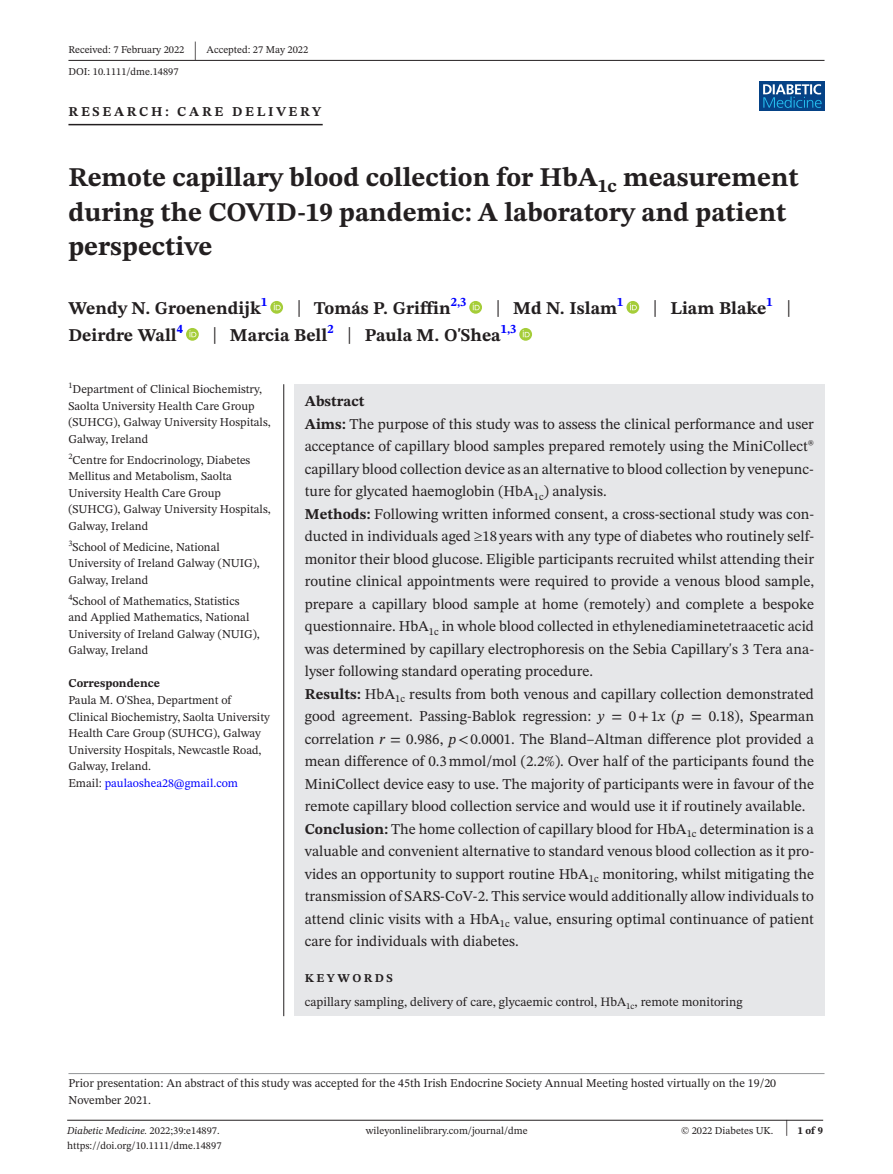
<style>
.page{position:relative;width:893px;height:1174px;background:#fff}
.page>*{position:absolute;margin:0;border:0;box-sizing:border-box;transform-origin:0 0}
.t1{font:700 27px/34.5px "STIX Two Text";color:#231f20}
.t2{font:25.65px "STIX Two Text";color:#231f20;scale:.49 1}
.t3{font:700 18px "STIX Two Text";color:#231f20}
.t4{font:15px/22.5px "STIX Two Text";color:#231f20}
.t5{font:700 13.5px "STIX Two Text";letter-spacing:.2em;color:#231f20}
.t6{font:12.75px "STIX Two Text";color:#231f20}
.t7{font:12px/16.5px "STIX Two Text";color:#231f20}
.t8{font:700 12px "STIX Two Text";color:#231f20}
.t9{font:700 12px "STIX Two Text";letter-spacing:.2em;color:#231f20}
.t10{font:10.5px "STIX Two Text";color:#231f20}
.t11{font:italic 10.5px "STIX Two Text";color:#231f20}
.t12{font:700 10.5px "STIX Two Text";color:#231f20}
.s1{font-weight:400;font-size:23.4px}
.s2{color:#00f}
.s3{font-weight:700}
.s4{font-style:italic}
.s5{font-style:normal}
.s6{font-weight:400;font-size:22.2px}
</style>
<div class="page">
<hr style="left:67px;top:1119px;width:756px;height:1px;background:#231f20">
<div style="left:759px;top:81px;width:65px;height:30px;background:#054286"></div>
<svg style="left:763px;top:84px;width:59px;height:24px"></svg>
<hr style="left:68px;top:60px;width:756px;height:1px;background:#231f20">
<hr style="left:68px;top:124px;width:255px;height:1px;background:#231f20">
<svg style="left:270px;top:301px;width:13px;height:13px"></svg>
<svg style="left:274px;top:303px;width:7px;height:7px"></svg>
<svg style="left:469px;top:301px;width:13px;height:13px"></svg>
<svg style="left:473px;top:303px;width:7px;height:7px"></svg>
<svg style="left:626px;top:301px;width:13px;height:13px"></svg>
<svg style="left:630px;top:303px;width:7px;height:7px"></svg>
<svg style="left:186px;top:328px;width:13px;height:13px"></svg>
<svg style="left:189px;top:330px;width:7px;height:7px"></svg>
<svg style="left:519px;top:328px;width:13px;height:13px"></svg>
<svg style="left:523px;top:330px;width:7px;height:7px"></svg>
<hr style="left:68px;top:1073px;width:756px;height:1px;background:#939598">
<div style="left:294px;top:384px;width:530px;height:632px;background:#e6e7e9"></div>
<hr style="left:283px;top:384px;width:1px;height:632px;background:#231f20">
<p class="t10" style="left:68px;top:42px;width:118px">Received: 7 February 2022</p>
<h2 class="t2" style="left:194px;top:32px;width:8px">|</h2>
<p class="t10" style="left:207px;top:42px;width:103px">Accepted: 27 May 2022</p>
<p class="t10" style="left:68px;top:64px;width:112px">DOI: 10.1111/dme.14897</p>
<p class="t5" style="left:68px;top:101px;width:254px">RESEARCH: CARE DELIVERY</p>
<h1 class="t1" style="left:68px;top:161px;width:732px">Remote capillary blood collection for HbA<sub>1c</sub> measurement during the COVID-19 pandemic: A laboratory and patient perspective</h1>
<p class="t3" style="left:68px;top:295px;width:200px">Wendy N. Groenendijk<sup>1</sup></p>
<p class="t3" style="left:297px;top:295px;width:171px"><span class="s1">|</span> Tomás P. Griffin<sup>2,3</sup></p>
<p class="t3" style="left:496px;top:295px;width:129px"><span class="s1">|</span> Md N. Islam<sup>1</sup></p>
<p class="t3" style="left:653px;top:295px;width:140px"><span class="s1">|</span> Liam Blake<sup>1</sup> <span class="s1">|</span></p>
<p class="t3" style="left:68px;top:322px;width:116px">Deirdre Wall<sup>4</sup></p>
<p class="t3" style="left:212px;top:322px;width:305px"><span class="s1">|</span> Marcia Bell<sup>2</sup> <span class="s1">|</span> Paula M. O'Shea<sup>1,3</sup></p>
<p class="t7" style="left:68px;top:381px;width:204px"><sup>1</sup>Department of Clinical Biochemistry, Saolta University Health Care Group (SUHCG), Galway University Hospitals, Galway, Ireland</p>
<p class="t7" style="left:68px;top:451px;width:204px"><sup>2</sup>Centre for Endocrinology, Diabetes<br>Mellitus and Metabolism, Saolta<br>University Health Care Group (SUHCG), Galway University Hospitals,<br>Galway, Ireland</p>
<p class="t7" style="left:68px;top:538px;width:193px"><sup>3</sup>School of Medicine, National<br>University of Ireland Galway (NUIG),<br>Galway, Ireland</p>
<p class="t7" style="left:68px;top:592px;width:193px"><sup>4</sup>School of Mathematics, Statistics and Applied Mathematics, National<br>University of Ireland Galway (NUIG),<br>Galway, Ireland</p>
<p class="t8" style="left:68px;top:675px;width:93px">Correspondence</p>
<p class="t7" style="left:68px;top:691px;width:203px">Paula M. O'Shea, Department of Clinical Biochemistry, Saolta University Health Care Group (SUHCG), Galway University Hospitals, Newcastle Road, Galway, Ireland.<br>Email: <span class="s2">paulaoshea28@gmail.com</span></p>
<p class="t4" style="left:305px;top:390px;width:511px"><span class="s3">Abstract<br>Aims:</span> The purpose of this study was to assess the clinical performance and user acceptance of capillary blood samples prepared remotely using the MiniCollect® capillary blood collection device as an alternative to blood collection by venepunc&shy;ture for glycated haemoglobin (HbA<sub>1c</sub>) analysis.<br><span class="s3">Methods:</span> Following written informed consent, a cross-sectional study was con&shy;ducted in individuals aged ≥18 years with any type of diabetes who routinely self&shy;monitor their blood glucose. Eligible participants recruited whilst attending their routine clinical appointments were required to provide a venous blood sample, prepare a capillary blood sample at home (remotely) and complete a bespoke questionnaire. HbA<sub>1c</sub> in whole blood collected in ethylenediaminetetraacetic acid was determined by capillary electrophoresis on the Sebia Capillary's 3 Tera ana&shy;lyser following standard operating procedure.<br><span class="s3">Results:</span> HbA<sub>1c</sub> results from both venous and capillary collection demonstrated good agreement. Passing-Bablok regression: <span class="s4">y</span> = 0+1<span class="s4">x</span> (<span class="s4">p</span> = 0.18), Spearman correlation <span class="s4">r</span> = 0.986, <span class="s4">p</span>&lt;0.0001. The Bland–Altman difference plot provided a mean difference of 0.3mmol/mol (2.2%). Over half of the participants found the MiniCollect device easy to use. The majority of participants were in favour of the remote capillary blood collection service and would use it if routinely available.<br><span class="s3">Conclusion:</span> The home collection of capillary blood for HbA<sub>1c</sub> determination is a valuable and convenient alternative to standard venous blood collection as it pro&shy;vides an opportunity to support routine HbA<sub>1c</sub> monitoring, whilst mitigating the transmission of SARS-CoV-2. This service would additionally allow individuals to attend clinic visits with a HbA<sub>1c</sub> value, ensuring optimal continuance of patient care for individuals with diabetes.</p>
<p class="t9" style="left:305px;top:969px;width:90px">KEYWORDS</p>
<p class="t6" style="left:305px;top:992px;width:439px">capillary sampling, delivery of care, glycaemic control, HbA<sub>1c</sub>, remote monitoring</p>
<p class="t7" style="left:68px;top:1075px;width:709px">Prior presentation: An abstract of this study was accepted for the 45th Irish Endocrine Society Annual Meeting hosted virtually on the 19/20<br>November 2021.</p>
<p class="t11" style="left:67px;top:1123px;width:154px">Diabetic Medicine. <span class="s5">2022;39:e14897.</span></p>
<p class="t10" style="left:366px;top:1123px;width:164px">wileyonlinelibrary.com/journal/dme</p>
<p class="t12" style="left:785px;top:1123px;width:39px"><span class="s6">|</span> 1 of 9</p>
<p class="t10" style="left:67px;top:1138px;width:156px">https://doi.org/10.1111/dme.14897</p>
<p class="t10" style="left:681px;top:1123px;width:94px">© 2022 Diabetes UK.</p>
</div>
